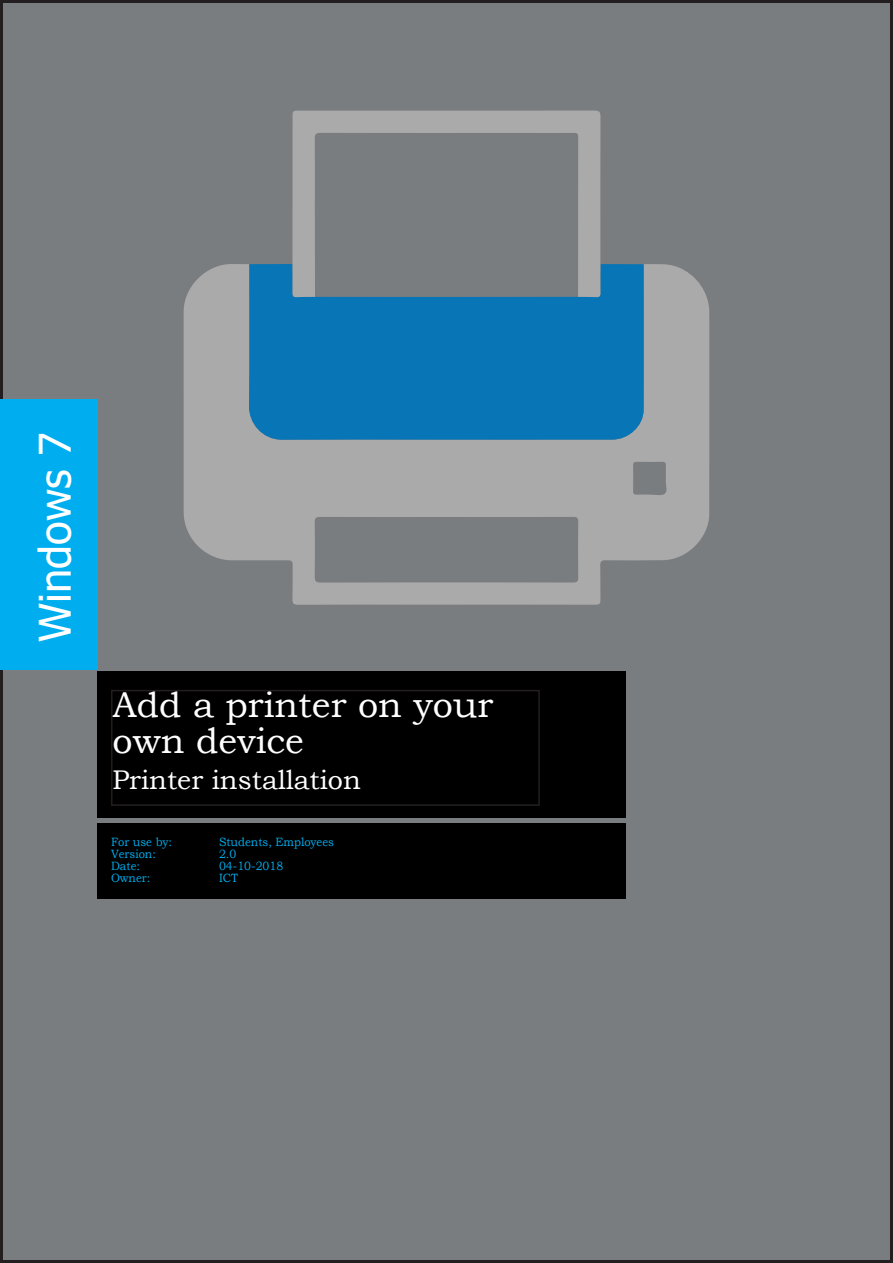
<style>
.page{position:relative;width:893px;height:1263px;background:#fff}
.page>*{position:absolute;margin:0;border:0;box-sizing:border-box;transform-origin:0 0}
.OS_voorblad{font:43.35px "Tahoma";color:#fff}
._1_header_voorblad{font:36px/36px "Bookman Old Style";color:#fff}
._1_header_voorblad-2{font:27px "Bookman Old Style";color:#fff}
.voorblad-klein{font:12px "Bookman Old Style";color:#00aeef;scale:.93 1}
</style>
<div class="page">
<div style="left:2px;top:2px;width:889px;height:1259px;background:#7a7d80"></div>
<div style="left:97px;top:671px;width:528px;height:147px;background:#000"></div>
<div style="left:0;top:400px;width:97px;height:270px;background:#00aeef"></div>
<div style="left:97px;top:824px;width:528px;height:75px;background:#000"></div>
<div style="left:111px;top:690px;width:429px;height:116px;border:2px solid #231f20"></div>
<svg style="left:184px;top:263px;width:525px;height:342px;fill:#aaa"></svg>
<div style="left:249px;top:264px;width:395px;height:176px;background:#0875b6"></div>
<svg style="left:292px;top:111px;width:308px;height:186px"></svg>
<p class="OS_voorblad" style="left:26px;top:642px;width:211px;rotate:-90deg">Windows 7</p>
<p class="_1_header_voorblad" style="left:113px;top:687px;width:382px">Add a printer on your own device</p>
<p class="_1_header_voorblad-2" style="left:113px;top:762px;width:250px">Printer installation</p>
<p class="voorblad-klein" style="left:111px;top:834px;width:67px">For use by:</p>
<p class="voorblad-klein" style="left:219px;top:834px;width:125px">Students, Employees</p>
<p class="voorblad-klein" style="left:111px;top:846px;width:50px">Version:</p>
<p class="voorblad-klein" style="left:219px;top:846px;width:20px">2.0</p>
<p class="voorblad-klein" style="left:111px;top:858px;width:33px">Date:</p>
<p class="voorblad-klein" style="left:219px;top:858px;width:71px">04-10-2018</p>
<p class="voorblad-klein" style="left:111px;top:870px;width:44px">Owner:</p>
<p class="voorblad-klein" style="left:219px;top:870px;width:22px">ICT</p>
</div>
